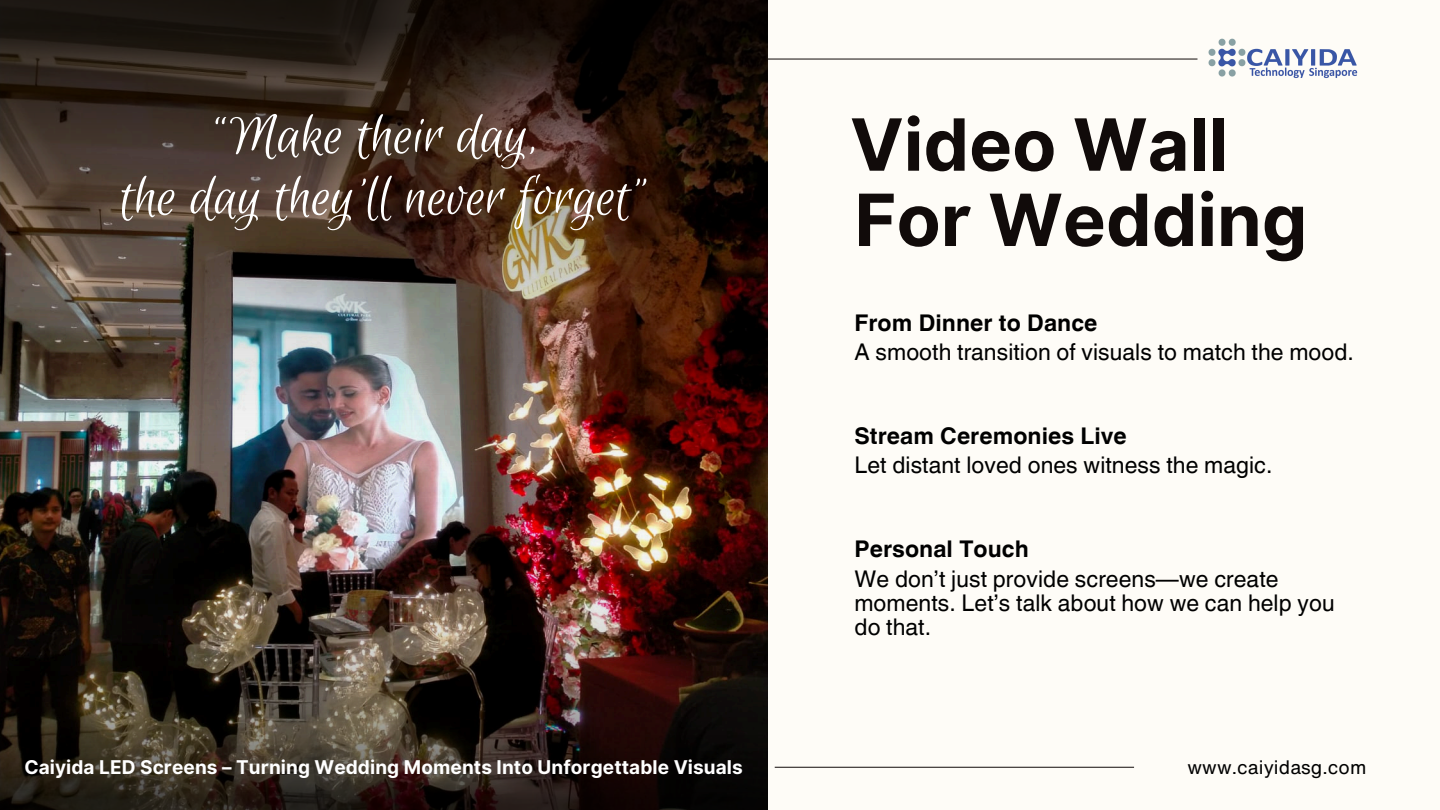
<style>
.page{position:relative;width:1440px;height:810px;background:#fefcf7}
.page>*{position:absolute;margin:0;border:0;box-sizing:border-box;transform-origin:0 0}
.t1{font:700 72px "Inter";color:#110b0a}
.t2{font:61.5px/61.6px "Euphoria Script";letter-spacing:.005em;color:#fff;text-align:center}
.t3{font:23px/24px "Helvetica World";letter-spacing:.005em;color:#000}
.t4{font:700 23px "Helvetica World";letter-spacing:.005em;color:#000}
.t5{font:700 19px "Inter";letter-spacing:.005em;color:#fff}
.t6{font:19px "Helvetica Now Text";letter-spacing:.005em;color:#000}
</style>
<div class="page">
<hr style="left:767px;top:59px;width:430px;height:1px;background:#110b0a">
<img style="left:0;top:0;width:767px;height:447px">
<img style="left:0;top:447px;width:767px;height:363px">
<hr style="left:775px;top:767px;width:359px;height:1px;background:#110b0a">
<img style="left:1208px;top:38px;width:150px;height:40px">
<h3 class="t2" style="left:121px;top:107px;width:528px">“Make their day,<br>the day they’ll never forget”</h3>
<h4 class="t1" style="left:850px;top:102px;width:380px">Video Wall</h4>
<h3 class="t1" style="left:854px;top:177px;width:454px">For Wedding</h3>
<h2 class="t4" style="left:854px;top:304px;width:244px">From Dinner to Dance</h2>
<p class="t3" style="left:854px;top:340px;width:501px">A smooth transition of visuals to match the mood.</p>
<p class="t4" style="left:854px;top:417px;width:274px">Stream Ceremonies Live</p>
<h1 class="t3" style="left:854px;top:453px;width:419px">Let distant loved ones witness the magic.</h1>
<h5 class="t4" style="left:854px;top:530px;width:176px">Personal Touch</h5>
<h1 class="t3" style="left:854px;top:567px;width:482px">We don’t just provide screens—we create moments. Let’s talk about how we can help you do that.</h1>
<h4 class="t5" style="left:24px;top:755px;width:720px">Caiyida LED Screens – Turning Wedding Moments Into Unforgettable Visuals</h4>
<h3 class="t6" style="left:1188px;top:753px;width:180px">www.caiyidasg.com</h3>
</div>
